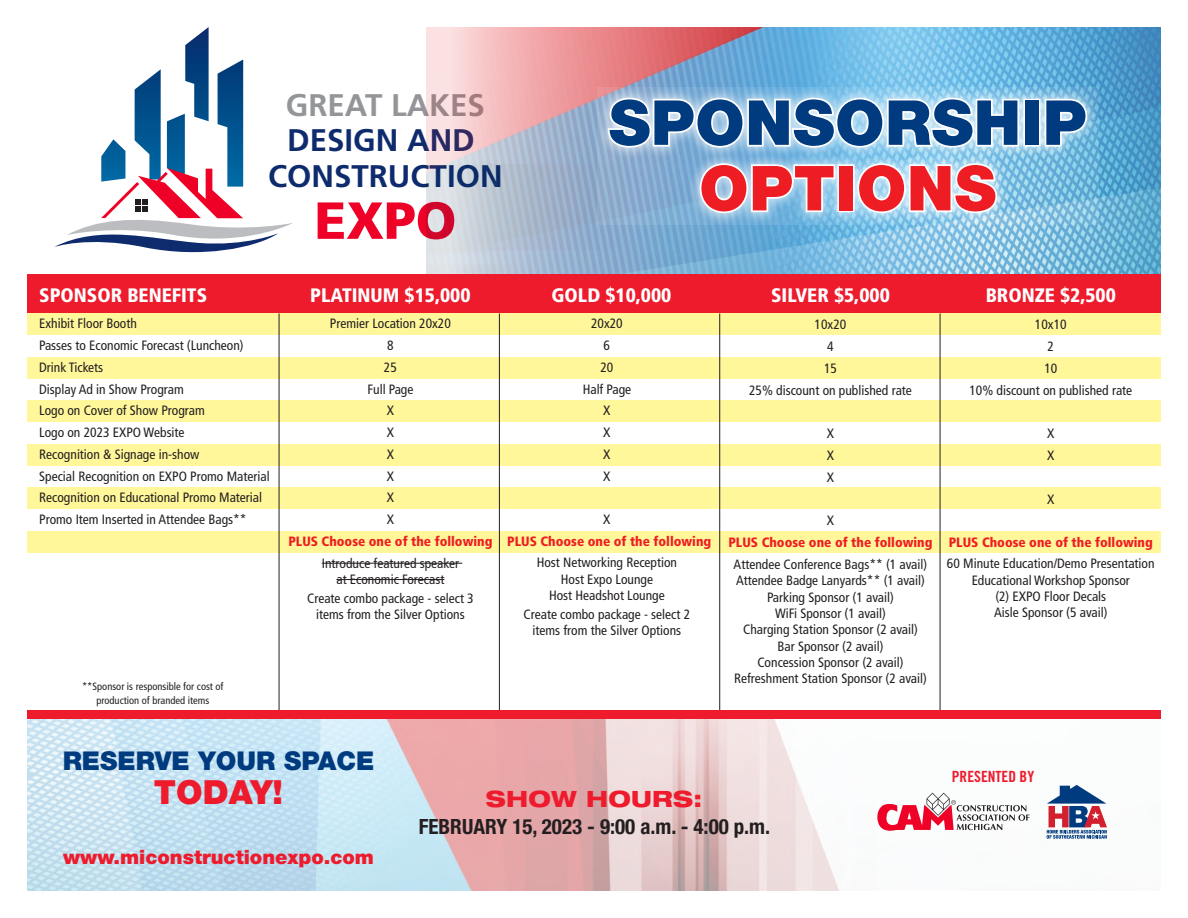
<style>
.page{position:relative;width:1188px;height:918px;background:#fff}
.page>*{position:absolute;margin:0;border:0;box-sizing:border-box;transform-origin:0 0}
.t1{font:900 62.1px "Helvetica Neue";letter-spacing:.01em;color:#013b7f}
.t2{font:900 62.1px "Helvetica Neue";letter-spacing:.01em;color:#ee1d23}
.t3{font:900 52.05px "Frutiger";color:#ef0027}
.t4{font:900 33.3px "Helvetica Neue";color:#ee1b2d}
.t5{font:700 31.2px/35.4px "Frutiger";color:#0d2b6d;text-align:center}
.t6{font:700 31.2px "Frutiger";color:#939598}
.t7{font:900 25.95px "Helvetica Neue";color:#013b7f}
.t8{font:800 expanded 22.5px "Helvetica Neue";letter-spacing:.01em;color:#ee1b2d}
.t9{font:700 condensed 21px "Helvetica Neue";color:#231f20}
.t10{font:900 19.8px "Helvetica Neue";color:#ee1b2d}
.t11{font:900 condensed 19.5px "Frutiger";color:#fff}
.t12{font:15.45px "Trade Gothic Bold Cond Twenty";color:#ee1b2d}
.t13{font:condensed 13.5px/21.8px "Frutiger";color:#231f20;text-align:center}
.t14{font:900 condensed 13.5px "Frutiger";color:#ee1d23}
.t15{font:condensed 10.5px/13.5px "Frutiger";color:#231f20;text-align:center}
</style>
<div class="page">
<img style="left:27px;top:719px;width:1050px;height:172px">
<svg style="left:54px;top:27px;width:239px;height:226px"></svg>
<img style="left:427px;top:27px;width:734px;height:247px">
<svg style="left:597px;top:87px;width:501px;height:137px;background:#88bcde"></svg>
<svg style="left:606px;top:96px;width:415px;height:53px"></svg>
<div style="left:1023px;top:99px;width:18px;height:48px;border:3px solid #fff"></div>
<svg style="left:1043px;top:97px;width:46px;height:51px"></svg>
<svg style="left:698px;top:162px;width:139px;height:53px"></svg>
<div style="left:837px;top:164px;width:18px;height:48px;border:3px solid #fff"></div>
<svg style="left:856px;top:162px;width:143px;height:53px"></svg>
<div style="left:27px;top:274px;width:1134px;height:39px;background:#ee1b2d"></div>
<div style="left:27px;top:313px;width:1134px;height:22px;background:#fff79a"></div>
<div style="left:27px;top:357px;width:1134px;height:21px;background:#fff79a"></div>
<div style="left:27px;top:400px;width:1134px;height:22px;background:#fff79a"></div>
<div style="left:27px;top:444px;width:1134px;height:22px;background:#fff79a"></div>
<div style="left:27px;top:487px;width:1134px;height:22px;background:#fff79a"></div>
<div style="left:27px;top:531px;width:1134px;height:22px;background:#fff79a"></div>
<hr style="left:322px;top:563px;width:140px;height:1px;background:#231f20">
<hr style="left:336px;top:579px;width:108px;height:1px;background:#231f20">
<hr style="left:279px;top:313px;width:1px;height:397px;background:#231f20">
<hr style="left:499px;top:313px;width:1px;height:397px;background:#231f20">
<hr style="left:719px;top:313px;width:1px;height:397px;background:#231f20">
<hr style="left:940px;top:313px;width:1px;height:397px;background:#231f20">
<div style="left:27px;top:710px;width:1134px;height:9px;background:#ee1b2d"></div>
<svg style="left:1047px;top:785px;width:60px;height:54px"></svg>
<svg style="left:877px;top:793px;width:153px;height:38px"></svg>
<h3 class="t11" style="left:39px;top:283px;width:169px">SPONSOR BENEFITS</h3>
<h3 class="t6" style="left:286px;top:87px;width:201px">GREAT LAKES</h3>
<h3 class="t5" style="left:268px;top:122px;width:236px">DESIGN AND<br>CONSTRUCTION</h3>
<h2 class="t3" style="left:314px;top:189px;width:143px">EXPO</h2>
<h3 class="t11" style="left:310px;top:283px;width:162px">PLATINUM $15,000</h3>
<h1 class="t1" style="left:609px;top:86px;width:479px">SPONSORSHIP</h1>
<h1 class="t2" style="left:699px;top:151px;width:298px">OPTIONS</h1>
<h3 class="t11" style="left:552px;top:283px;width:121px">GOLD $10,000</h3>
<h3 class="t11" style="left:771px;top:283px;width:120px">SILVER $5,000</h3>
<h3 class="t11" style="left:986px;top:283px;width:132px">BRONZE $2,500</h3>
<p class="t13" style="left:39px;top:313px;width:232px;text-align:left">Exhibit Floor Booth<br>Passes to Economic Forecast (Luncheon)<br>Drink Tickets<br>Display Ad in Show Program<br>Logo on Cover of Show Program<br>Logo on 2023 EXPO Website<br>Recognition &amp; Signage in-show<br>Special Recognition on EXPO Promo Material<br>Recognition on Educational Promo Material<br>Promo Item Inserted in Attendee Bags**</p>
<p class="t13" style="left:583px;top:313px;width:50px">20x20<br>6<br>20<br>Half Page<br>X<br>X<br>X<br>X</p>
<p class="t13" style="left:330px;top:313px;width:122px">Premier Location 20x20<br>8<br>25<br>Full Page<br>X<br>X<br>X<br>X<br>X<br>X</p>
<p class="t13" style="left:322px;top:555px;width:139px;line-height:16.4px">Introduce featured speaker at Economic Forecast</p>
<p class="t13" style="left:307px;top:590px;width:168px;line-height:16.4px">Create combo package - select 3 items from the Silver Options</p>
<p class="t13" style="left:603px;top:509px;width:9px">X</p>
<p class="t13" style="left:537px;top:554px;width:142px;line-height:16.4px">Host Networking Reception<br>Host Expo Lounge<br>Host Headshot Lounge</p>
<p class="t13" style="left:524px;top:606px;width:168px;line-height:16.4px">Create combo package - select 2 items from the Silver Options</p>
<p class="t14" style="left:288px;top:533px;width:206px">PLUS Choose one of the following</p>
<p class="t14" style="left:507px;top:533px;width:206px">PLUS Choose one of the following</p>
<p class="t15" style="left:82px;top:680px;width:143px">**Sponsor is responsible for cost of production of branded items</p>
<p class="t13" style="left:749px;top:314px;width:164px">10x20<br>4<br>15<br>25% discount on published rate</p>
<p class="t13" style="left:827px;top:423px;width:9px;text-align:justify">X X X</p>
<p class="t13" style="left:827px;top:510px;width:9px">X</p>
<p class="t13" style="left:734px;top:556px;width:195px;line-height:16.4px">Attendee Conference Bags** (1 avail)<br>Attendee Badge Lanyards** (1 avail)<br>Parking Sponsor (1 avail)<br>WiFi Sponsor (1 avail)<br>Charging Station Sponsor (2 avail)<br>Bar Sponsor (2 avail)<br>Concession Sponsor (2 avail)<br>Refreshment Station Sponsor (2 avail)</p>
<p class="t14" style="left:728px;top:534px;width:206px">PLUS Choose one of the following</p>
<p class="t13" style="left:969px;top:314px;width:164px">10x10<br>2<br>10<br>10% discount on published rate</p>
<p class="t13" style="left:1047px;top:423px;width:9px;text-align:left">X<br>X</p>
<p class="t13" style="left:1047px;top:488px;width:9px">X</p>
<p class="t14" style="left:949px;top:534px;width:206px">PLUS Choose one of the following</p>
<p class="t13" style="left:947px;top:556px;width:209px;line-height:16.4px">60 Minute Education/Demo Presentation<br>Educational Workshop Sponsor<br>(2) EXPO Floor Decals<br>Aisle Sponsor (5 avail)</p>
<h3 class="t7" style="left:63px;top:745px;width:313px">RESERVE YOUR SPACE</h3>
<h3 class="t4" style="left:154px;top:772px;width:131px">TODAY!</h3>
<h3 class="t10" style="left:63px;top:845px;width:312px">www.miconstructionexpo.com</h3>
<h3 class="t8" style="left:486px;top:784px;width:218px">SHOW HOURS:</h3>
<h3 class="t9" style="left:419px;top:814px;width:353px">FEBRUARY 15, 2023 - 9:00 a.m. - 4:00 p.m.</h3>
<p class="t12" style="left:952px;top:767px;width:84px">PRESENTED BY</p>
</div>
